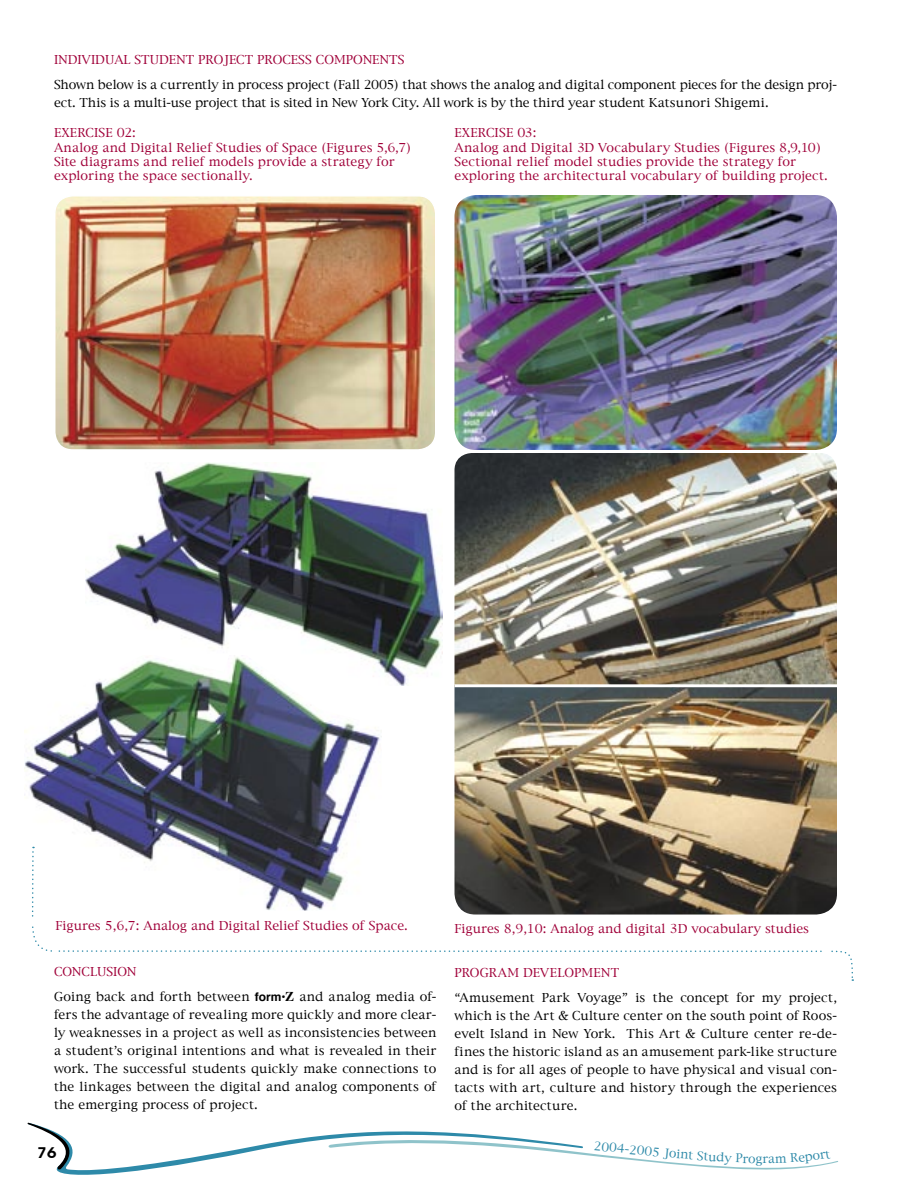
<style>
.page{position:relative;width:918px;height:1188px;background:#fff}
.page>*{position:absolute;margin:0;border:0;box-sizing:border-box;transform-origin:0 0}
.t1{font:600 15px "Avant Garde IT Cby BT";color:#000;scale:1.15 1}
.t2{font:12px/18px "New York";letter-spacing:-.005em;color:#000;text-align:justify}
.t3{font:12px "New York";color:#a00039}
.t4{font:12px "New York";letter-spacing:.02em;color:#a00039}
.Body_Text{font:11.7px "New York";color:#2e8aa9}
.s1{font-family:"Helvetica";font-weight:700}
.s2{font-family:"Times";font-weight:700;font-size:13.5px}
.s3{font-size:11.55px}
</style>
<div class="page">
<img style="left:455px;top:687px;width:382px;height:160px">
<img style="left:455px;top:453px;width:382px;height:231px">
<img style="left:85px;top:462px;width:358px;height:224px">
<img style="left:24px;top:655px;width:358px;height:192px">
<img style="left:455px;top:195px;width:382px;height:255px">
<img style="left:55px;top:196px;width:380px;height:254px">
<svg style="left:31px;top:847px;width:823px;height:134px"></svg>
<svg style="left:27px;top:1122px;width:812px;height:53px"></svg>
<p class="t3" style="left:54px;top:51px;width:352px">INDIVIDUAL STUDENT PROJECT PROCESS COMPONENTS</p>
<p class="t2" style="left:54px;top:76px;width:785px">Shown below is a currently in process project (Fall 2005) that shows the analog and digital component pieces for the design proj&shy;ect. This is a multi-use project that is sited in New York City. All work is by the third year student Katsunori Shigemi.</p>
<p class="t3" style="left:455px;top:125px;width:83px">EXERCISE 03:</p>
<p class="t3" style="left:455px;top:139px;width:368px">Analog and Digital 3D Vocabulary Studies (Figures 8,9,10)</p>
<p class="t3" style="left:455px;top:154px;width:343px">Sectional relief model studies provide the strategy for</p>
<p class="t3" style="left:455px;top:168px;width:375px">exploring the architectural vocabulary of building project.</p>
<p class="t3" style="left:54px;top:125px;width:83px">EXERCISE 02:</p>
<p class="t3" style="left:54px;top:139px;width:359px">Analog and Digital Relief Studies of Space (Figures 5,6,7)</p>
<p class="t3" style="left:54px;top:154px;width:342px">Site diagrams and relief models provide a strategy for</p>
<p class="t3" style="left:54px;top:168px;width:200px">exploring the space sectionally.</p>
<p class="t3" style="left:56px;top:918px;width:354px">Figures 5,6,7: Analog and Digital Relief Studies of Space.</p>
<p class="t3" style="left:455px;top:921px;width:356px">Figures 8,9,10: Analog and digital 3D vocabulary studies</p>
<p class="t3" style="left:54px;top:963px;width:84px">CONCLUSION</p>
<p class="t2" style="left:54px;top:988px;width:384px">Going back and forth between <span class="s1">form•</span><span class="s2">Z</span> and analog media of&shy;fers the advantage of revealing more quickly and more clear&shy;ly weaknesses in a project as well as inconsistencies between a student’s original intentions and what is revealed in their work. The successful students quickly make connections to the linkages between the digital and analog components of the emerging process of project.</p>
<p class="t4" style="left:455px;top:965px;width:166px">PROGRAM DEVELOPMENT</p>
<p class="t2" style="left:455px;top:990px;width:384px">“Amusement Park Voyage” is the concept for my project, which is the Art &amp; Culture center on the south point of Roos&shy;evelt Island in New York. This Art &amp; Culture center re-de&shy;fines the historic island as an amusement park-like structure and is for all ages of people to have physical and visual con&shy;tacts with art, culture and history through the experiences of the architecture.</p>
<p class="t1" style="left:37px;top:1144px;width:19px">76</p>
<p class="Body_Text" style="left:595px;top:1138px;width:68px;rotate:6deg">2<span class="s3">004</span>-20<span class="s3">0</span>5</p>
<p class="Body_Text" style="left:664px;top:1145px;width:31px;rotate:5deg">J<span class="s3">o</span>i<span class="s3">n</span>t</p>
<p class="Body_Text" style="left:763px;top:1151px;width:7px">r</p>
</div>
